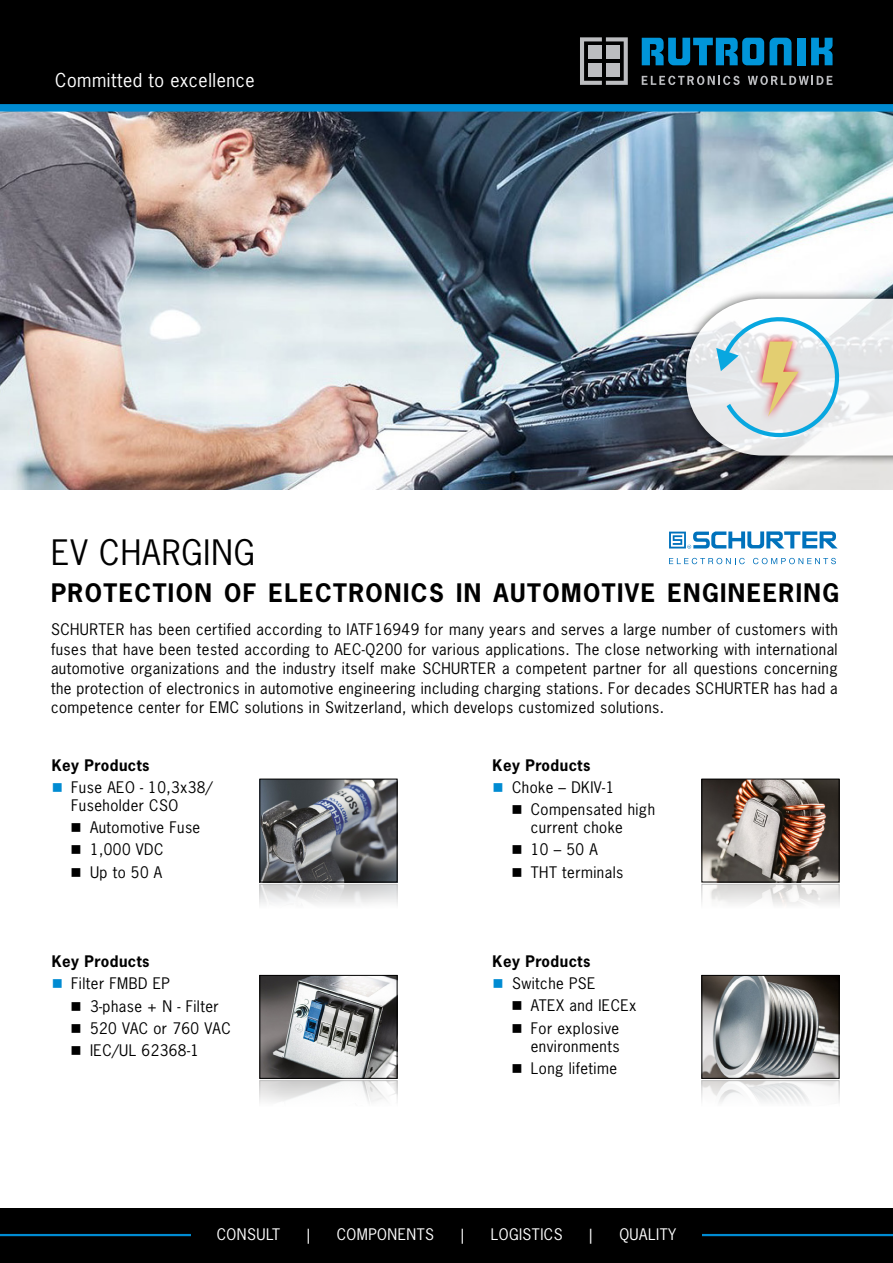
<style>
.page{position:relative;width:893px;height:1263px;background:#fff}
.page>*{position:absolute;margin:0;border:0;box-sizing:border-box;transform-origin:0 0}
.t1{font:33px "News Gothic Std";letter-spacing:.03em;color:#000}
.t2{font:700 24px "News Gothic Std";letter-spacing:.06em;color:#000}
.t3{font:18px "News Gothic Std";letter-spacing:.03em;color:#fff}
.t4{font:15px/22.2px "News Gothic Std";letter-spacing:.03em;color:#000}
.t5{font:700 15px "News Gothic Std";letter-spacing:.03em;color:#000}
.t6{font:15px "News Gothic Std";letter-spacing:.03em;color:#fff}
</style>
<div class="page">
<img style="left:0;top:112px;width:893px;height:377px">
<div style="left:0;top:0;width:893px;height:106px;background:#000"></div>
<div style="left:0;top:1208px;width:893px;height:55px;background:#000"></div>
<div style="left:0;top:104px;width:893px;height:8px;background:#008bd2"></div>
<hr style="left:0;top:1234px;width:893px;height:2px;background:#008bd2">
<div style="left:797px;top:38px;width:8px;height:27px;background:#0095d9"></div>
<svg style="left:811px;top:38px;width:21px;height:27px"></svg>
<svg style="left:642px;top:38px;width:149px;height:27px"></svg>
<svg style="left:642px;top:76px;width:98px;height:9px"></svg>
<svg style="left:748px;top:76px;width:84px;height:9px"></svg>
<svg style="left:580px;top:37px;width:48px;height:48px"></svg>
<div style="left:588px;top:46px;width:14px;height:13px;background:#bcbdc0"></div>
<div style="left:606px;top:46px;width:14px;height:13px;background:#bcbdc0"></div>
<div style="left:606px;top:63px;width:14px;height:14px;background:#bcbdc0"></div>
<div style="left:588px;top:63px;width:14px;height:14px;background:#bcbdc0"></div>
<div style="left:676px;top:289px;width:217px;height:176px;background:#000;opacity:.75"></div>
<svg style="left:686px;top:299px;width:207px;height:156px"></svg>
<img style="left:261px;top:781px;width:134px;height:99px">
<div style="left:259px;top:779px;width:138px;height:103px;border:1px solid #000"></div>
<img style="left:261px;top:988px;width:134px;height:89px">
<div style="left:259px;top:975px;width:138px;height:104px;border:1px solid #000"></div>
<img style="left:703px;top:781px;width:134px;height:99px">
<div style="left:701px;top:779px;width:138px;height:103px;border:1px solid #000"></div>
<img style="left:703px;top:988px;width:134px;height:89px">
<div style="left:701px;top:975px;width:138px;height:104px;border:1px solid #000"></div>
<img style="left:261px;top:886px;width:134px;height:100px">
<img style="left:261px;top:1082px;width:134px;height:20px">
<img style="left:703px;top:886px;width:134px;height:100px">
<div style="left:701px;top:884px;width:138px;height:104px;border:1px solid #000"></div>
<img style="left:703px;top:1082px;width:134px;height:20px">
<div style="left:191px;top:1225px;width:511px;height:18px;background:#000"></div>
<svg style="left:669px;top:531px;width:169px;height:18px"></svg>
<svg style="left:669px;top:558px;width:76px;height:6px"></svg>
<svg style="left:753px;top:558px;width:83px;height:6px"></svg>
<p class="t3" style="left:55px;top:69px;width:201px">Committed to excellence</p>
<h1 class="t1" style="left:51px;top:532px;width:205px">EV CHARGING</h1>
<h2 class="t2" style="left:51px;top:577px;width:790px">PROTECTION OF ELECTRONICS IN AUTOMOTIVE ENGINEERING</h2>
<p class="t4" style="left:51px;top:619px;width:788px;line-height:19.5px;text-align:justify">SCHURTER has been certified according to IATF16949 for many years and serves a large number of customers with fuses that have been tested according to AEC-Q200 for various applications. The close networking with international automotive organizations and the industry itself make SCHURTER a competent partner for all questions concerning the protection of electronics in automotive engineering including charging stations. For decades SCHURTER has had a competence center for EMC solutions in Switzerland, which develops customized solutions.</p>
<p class="t5" style="left:52px;top:755px;width:99px">Key Products</p>
<p class="t4" style="left:71px;top:778px;width:143px;line-height:18px">Fuse AEO - 10,3x38/<br>Fuseholder CSO</p>
<p class="t4" style="left:90px;top:816px;width:112px">Automotive Fuse<br>1,000 VDC<br>Up to 50 A</p>
<p class="t5" style="left:52px;top:951px;width:99px">Key Products</p>
<p class="t4" style="left:90px;top:972px;width:142px;text-indent:-19px">Filter FMBD EP<br>3-phase + N - Filter<br>520 VAC or 760 VAC<br>IEC/UL 62368-1</p>
<p class="t5" style="left:493px;top:755px;width:99px">Key Products</p>
<p class="t4" style="left:531px;top:776px;width:126px;text-indent:-19px">Choke – DKIV-1<br>Compensated high</p>
<p class="t4" style="left:531px;top:816px;width:94px">current choke<br>10 – 50 A<br>THT terminals</p>
<p class="t5" style="left:493px;top:951px;width:99px">Key Products</p>
<p class="t4" style="left:531px;top:972px;width:107px;text-indent:-19px">Switche PSE<br>ATEX and IECEx<br>For explosive</p>
<p class="t4" style="left:531px;top:1035px;width:90px">environments<br>Long lifetime</p>
<p class="t6" style="left:217px;top:1224px;width:65px">CONSULT</p>
<p class="t6" style="left:307px;top:1224px;width:5px">|</p>
<p class="t6" style="left:337px;top:1224px;width:99px">COMPONENTS</p>
<p class="t6" style="left:461px;top:1224px;width:5px">|</p>
<p class="t6" style="left:491px;top:1224px;width:73px">LOGISTICS</p>
<p class="t6" style="left:589px;top:1224px;width:5px">|</p>
<p class="t6" style="left:619px;top:1224px;width:58px">QUALITY</p>
</div>
